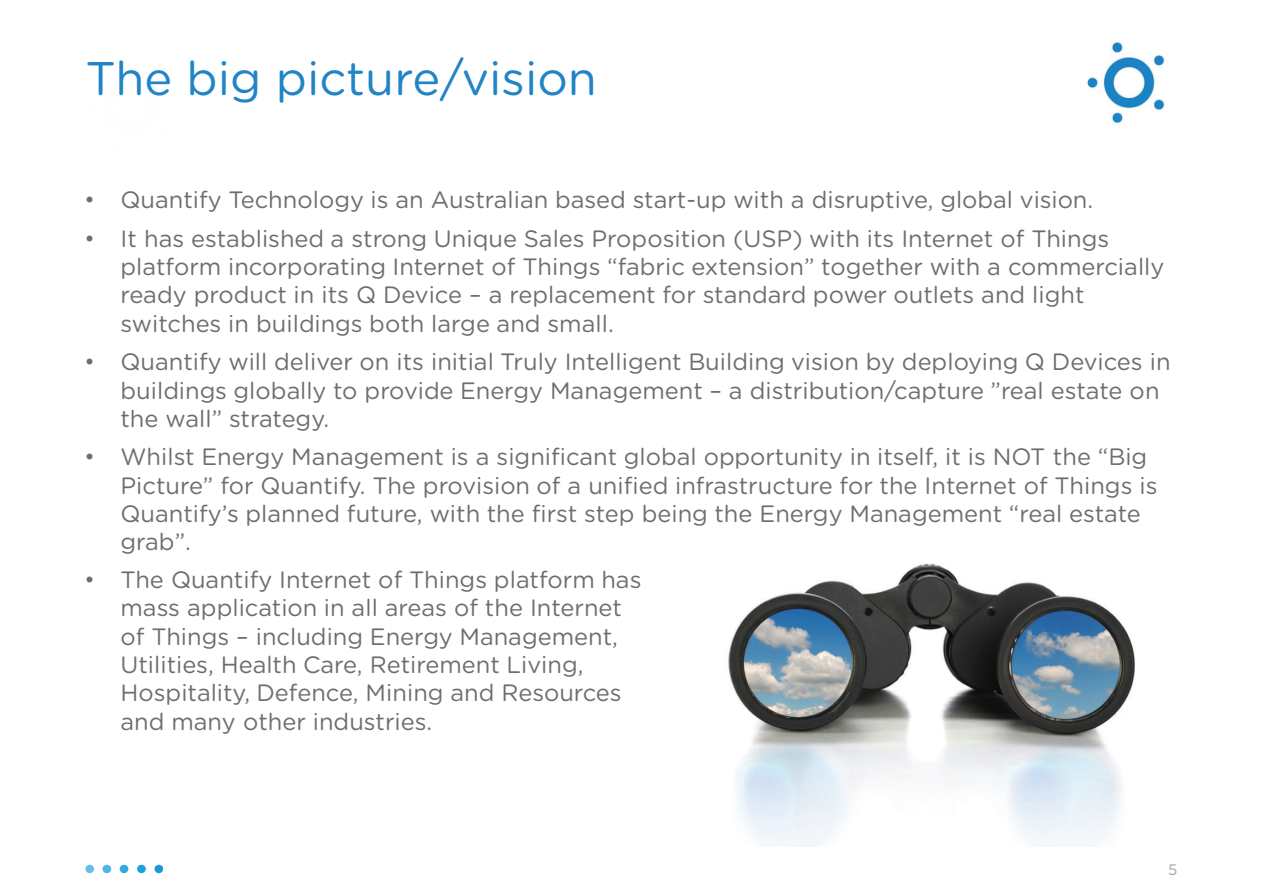
<style>
.page{position:relative;width:1263px;height:893px;background:#fff}
.page>*{position:absolute;margin:0;border:0;box-sizing:border-box;transform-origin:0 0}
.t1{font:47.1px "Gotham Rounded";color:#2084c6}
.t2{font:23.7px/28.3px "Gotham Rounded";color:#6d6e71}
.t3{font:15.15px "Gotham Rounded";color:#a2a2a4}
.s1{font-family:"Arial"}
</style>
<div class="page">
<div style="left:154px;top:865px;width:9px;height:8px;background:#1c98d5;border-radius:50%"></div>
<div style="left:137px;top:865px;width:9px;height:8px;background:#20a1db;border-radius:50%"></div>
<div style="left:120px;top:865px;width:8px;height:8px;background:#31aae0;border-radius:50%"></div>
<div style="left:102px;top:865px;width:9px;height:8px;background:#4fb4e6;border-radius:50%"></div>
<div style="left:85px;top:865px;width:9px;height:8px;background:#64bfeb;border-radius:50%"></div>
<img style="left:1087px;top:42px;width:78px;height:82px">
<img style="left:728px;top:563px;width:407px;height:283px">
<h1 class="t1" style="left:85px;top:46px;width:513px">The big picture/vision</h1>
<p class="t2" style="left:85px;top:185px;width:1009px"><span class="s1">•</span> Quantify Technology is an Australian based start-up with a disruptive, global vision.</p>
<p class="t2" style="left:120px;top:223px;width:1045px;text-indent:-35px"><span class="s1">•</span> It has established a strong Unique Sales Proposition (USP) with its Internet of Things platform incorporating Internet of Things “fabric extension” together with a commercially ready product in its Q Device – a replacement for standard power outlets and light switches in buildings both large and small.</p>
<p class="t2" style="left:120px;top:347px;width:1052px;text-indent:-35px"><span class="s1">•</span> Quantify will deliver on its initial Truly Intelligent Building vision by deploying Q Devices in buildings globally to provide Energy Management – a distribution/capture ”real estate on the wall” strategy.</p>
<p class="t2" style="left:120px;top:442px;width:1039px;text-indent:-35px"><span class="s1">•</span> Whilst Energy Management is a significant global opportunity in itself, it is NOT the “Big Picture” for Quantify. The provision of a unified infrastructure for the Internet of Things is Quantify’s planned future, with the first step being the Energy Management “real estate grab”.</p>
<p class="t2" style="left:120px;top:564px;width:522px;text-indent:-35px"><span class="s1">•</span> The Quantify Internet of Things platform has mass application in all areas of the Internet of Things – including Energy Management, Utilities, Health Care, Retirement Living, Hospitality, Defence, Mining and Resources and many other industries.</p>
<p class="t3" style="left:1168px;top:859px;width:11px">5</p>
</div>
